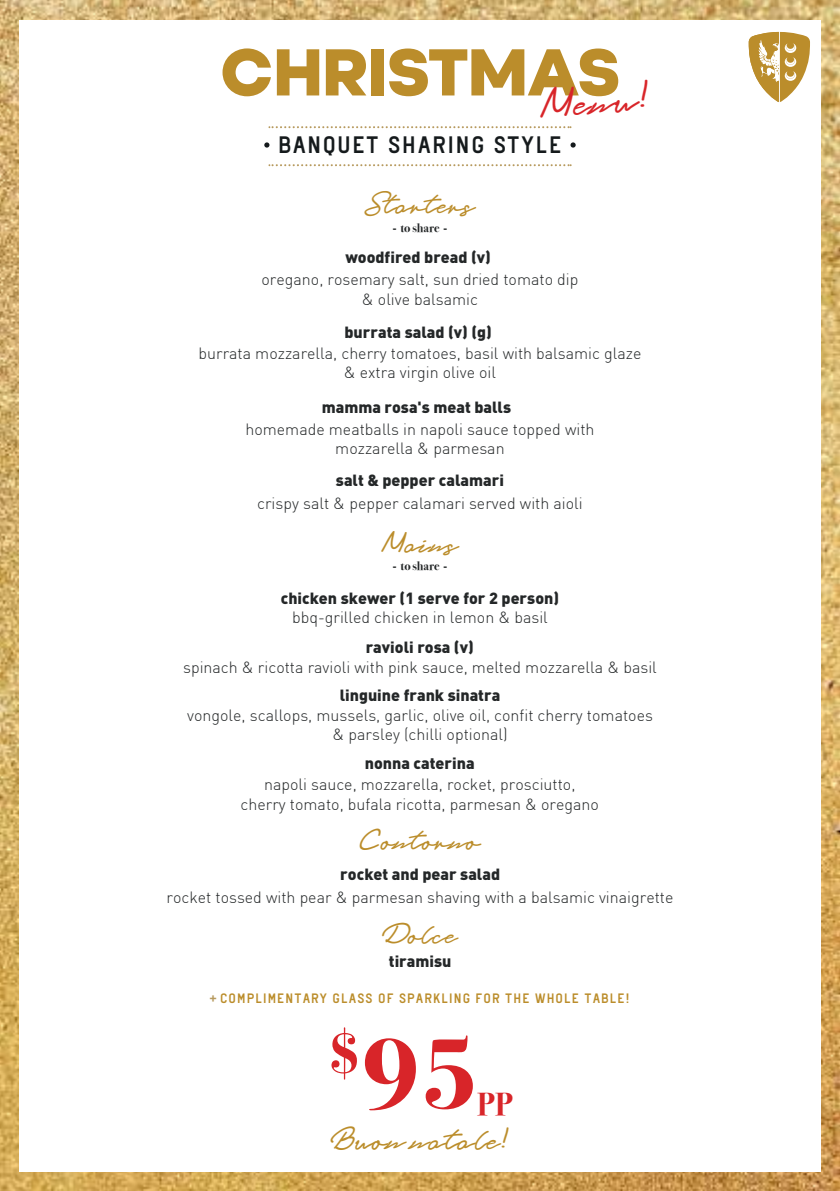
<style>
.page{position:relative;width:840px;height:1191px;background:#fff}
.page>*{position:absolute;margin:0;border:0;box-sizing:border-box;transform-origin:0 0}
.t1{font:700 104.8px "Bodoni Svty Two ITCTT";color:#d82529}
.t2{font:900 66px "Soin Sans Neue";color:#bb8d2b}
.t3{font:40.6px "Black tea Regular";color:#d82529}
.t4{font:700 31.6px "Bodoni Svty Two ITCTT";color:#d82529}
.t5{font:30.8px "Black tea Regular";color:#bb8d2b}
.t6{font:28.8px "Black tea Regular";color:#bb8d2b}
.t7{font:700 23.4px "Patrima";color:#151a1c}
.t8{font:300 16px/19.2px "DIN";color:#242728;text-align:center}
.t9{font:900 16px "DIN";color:#242728}
.t10{font:700 13.4px "Patrima";letter-spacing:.005em;color:#bb8d2b}
.t11{font:700 12.4px "Bodoni Svty Two ITCTT";color:#242728}
.s1{color:#b79a5e}
</style>
<div class="page">
<img style="left:0;top:0;width:839px;height:1190px">
<div style="left:19px;top:20px;width:801px;height:1151px;background:#fff"></div>
<svg style="left:264px;top:142px;width:5px;height:6px"></svg>
<svg style="left:269px;top:164px;width:302px;height:2px"></svg>
<svg style="left:269px;top:126px;width:302px;height:2px"></svg>
<svg style="left:570px;top:142px;width:5px;height:6px"></svg>
<svg style="left:748px;top:32px;width:61px;height:70px"></svg>
<h2 class="t2" style="left:219px;top:11px;width:402px">CHRISTMAS</h2>
<h3 class="t3" style="left:536px;top:87px;width:114px;rotate:-5deg">Menu!</h3>
<h3 class="t7" style="left:278px;top:131px;width:287px">BANQUET SHARING STYLE</h3>
<h3 class="t6" style="left:363px;top:191px;width:113px">Starters</h3>
<p class="t11" style="left:393px;top:218px;width:56px">- to share -</p>
<p class="t9" style="left:345px;top:247px;width:147px">woodfired bread (v)</p>
<p class="t8" style="left:261px;top:270px;width:318px">oregano, rosemary salt, sun dried tomato dip &amp; olive balsamic</p>
<p class="t9" style="left:344px;top:321px;width:149px">burrata salad (v) (g)</p>
<p class="t8" style="left:198px;top:344px;width:444px">burrata mozzarella, cherry tomatoes, basil with balsamic glaze &amp; extra virgin olive oil</p>
<p class="t9" style="left:321px;top:397px;width:191px">mamma rosa's meat balls</p>
<p class="t8" style="left:245px;top:419px;width:350px">homemade meatballs in napoli sauce topped with mozzarella &amp; parmesan</p>
<p class="t9" style="left:336px;top:469px;width:169px">salt &amp; pepper calamari</p>
<p class="t8" style="left:257px;top:494px;width:327px">crispy salt &amp; pepper calamari served with aioli</p>
<h3 class="t6" style="left:380px;top:529px;width:79px">Mains</h3>
<p class="t11" style="left:393px;top:555px;width:56px">- to share -</p>
<p class="t9" style="left:280px;top:587px;width:280px">chicken skewer (1 serve for 2 person)</p>
<p class="t8" style="left:292px;top:608px;width:257px">bbq-grilled chicken in lemon &amp; basil</p>
<p class="t9" style="left:365px;top:636px;width:109px">ravioli rosa (v)</p>
<p class="t8" style="left:183px;top:657px;width:475px">spinach &amp; ricotta ravioli with pink sauce, melted mozzarella &amp; basil</p>
<p class="t9" style="left:339px;top:685px;width:162px">linguine frank sinatra</p>
<p class="t8" style="left:187px;top:705px;width:467px">vongole, scallops, mussels, garlic, olive oil, confit cherry tomatoes &amp; parsley (chilli optional)</p>
<p class="t9" style="left:364px;top:753px;width:111px">nonna caterina</p>
<p class="t8" style="left:240px;top:775px;width:360px">napoli sauce, mozzarella, rocket, prosciutto, cherry tomato, bufala ricotta, parmesan &amp; oregano</p>
<h3 class="t6" style="left:358px;top:826px;width:123px">Contorno</h3>
<p class="t9" style="left:340px;top:864px;width:161px">rocket and pear salad</p>
<p class="t8" style="left:166px;top:887px;width:508px">rocket tossed with pear &amp; parmesan shaving with a balsamic vinaigrette</p>
<h3 class="t6" style="left:381px;top:920px;width:78px">Dolce</h3>
<p class="t9" style="left:388px;top:950px;width:64px">tiramisu</p>
<p class="t10" style="left:209px;top:990px;width:422px"><span class="s1">+</span> COMPLIMENTARY GLASS OF SPARKLING FOR THE WHOLE TABLE!</p>
<h1 class="t1" style="left:327px;top:986px;width:154px"><sup>$</sup>95</h1>
<h3 class="t4" style="left:477px;top:1078px;width:37px">PP</h3>
<h3 class="t5" style="left:330px;top:1125px;width:180px">Buon natale!</h3>
</div>
